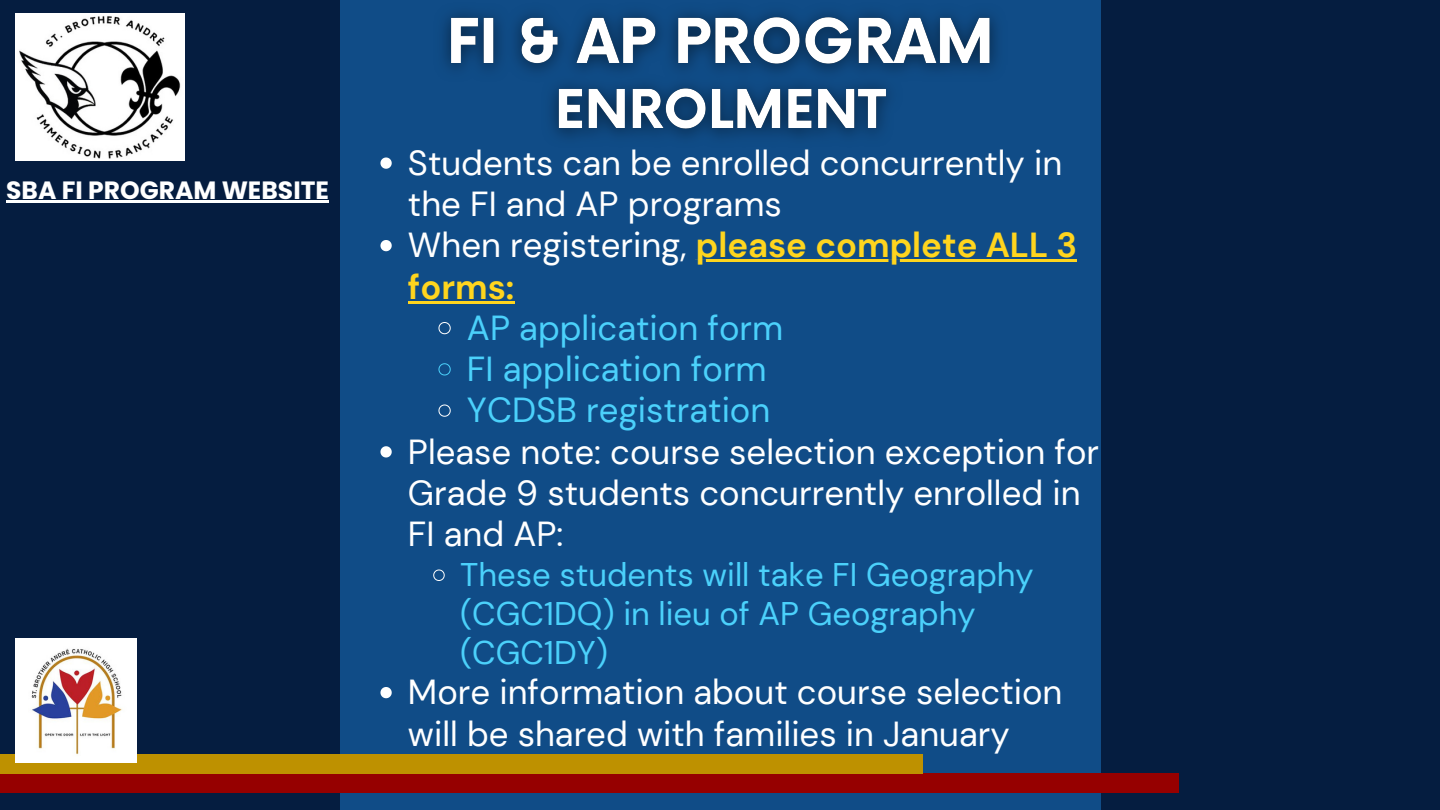
<style>
.page{position:relative;width:1440px;height:810px;background:#051d40}
.page>*{position:absolute;margin:0;border:0;box-sizing:border-box;transform-origin:0 0}
.t1{font:34.7px/41.2px "DM Sans";color:#fff}
.t2{font:34.7px/41.2px "DM Sans";color:#4bd1fb}
.t3{font:700 34.7px "DM Sans";color:#ffd51e}
.t4{font:32.7px/39px "DM Sans";color:#4bd1fb}
.t5{font:700 25px "Poppins";color:#fff}
.s1{font-weight:400;color:#fff}
.s2{font-weight:700;color:#ffd51e}
</style>
<div class="page">
<div style="left:340px;top:0;width:760px;height:810px;background:#104c87"></div>
<img style="left:443px;top:12px;width:555px;height:126px">
<svg style="left:380px;top:158px;width:12px;height:11px"></svg>
<svg style="left:380px;top:240px;width:12px;height:11px"></svg>
<hr style="left:696px;top:260px;width:381px;height:2px;background:#ffd51e">
<hr style="left:408px;top:301px;width:106px;height:3px;background:#ffd51e">
<svg style="left:438px;top:322px;width:13px;height:13px"></svg>
<svg style="left:438px;top:363px;width:13px;height:13px"></svg>
<svg style="left:438px;top:404px;width:13px;height:13px"></svg>
<svg style="left:380px;top:446px;width:12px;height:12px"></svg>
<svg style="left:433px;top:569px;width:12px;height:12px"></svg>
<svg style="left:380px;top:687px;width:12px;height:11px"></svg>
<div style="left:0;top:774px;width:1179px;height:18px;background:#960000"></div>
<div style="left:0;top:754px;width:922px;height:20px;background:#be9100"></div>
<img style="left:15px;top:14px;width:170px;height:146px">
<hr style="left:6px;top:200px;width:323px;height:2px;background:#fff">
<img style="left:15px;top:638px;width:121px;height:124px">
<p class="t5" style="left:6px;top:172px;width:324px">SBA FI PROGRAM WEBSITE</p>
<p class="t1" style="left:408px;top:142px;width:656px">Students can be enrolled concurrently in the FI and AP programs</p>
<p class="t3" style="left:408px;top:223px;width:671px"><span class="s1">When registering,</span> please complete ALL 3</p>
<p class="t2" style="left:467px;top:266px;width:318px;text-indent:-59px"><span class="s2">forms:<br></span>AP application form</p>
<p class="t2" style="left:467px;top:349px;width:301px">FI application form</p>
<p class="t2" style="left:467px;top:390px;width:305px">YCDSB registration</p>
<p class="t1" style="left:408px;top:431px;width:693px">Please note: course selection exception for<br>Grade 9 students concurrently enrolled in<br>FI and AP:</p>
<p class="t4" style="left:460px;top:555px;width:575px">These students will take FI Geography (CGC1DQ) in lieu of AP Geography (CGC1DY)</p>
<p class="t1" style="left:408px;top:672px;width:656px">More information about course selection will be shared with families in January</p>
</div>
